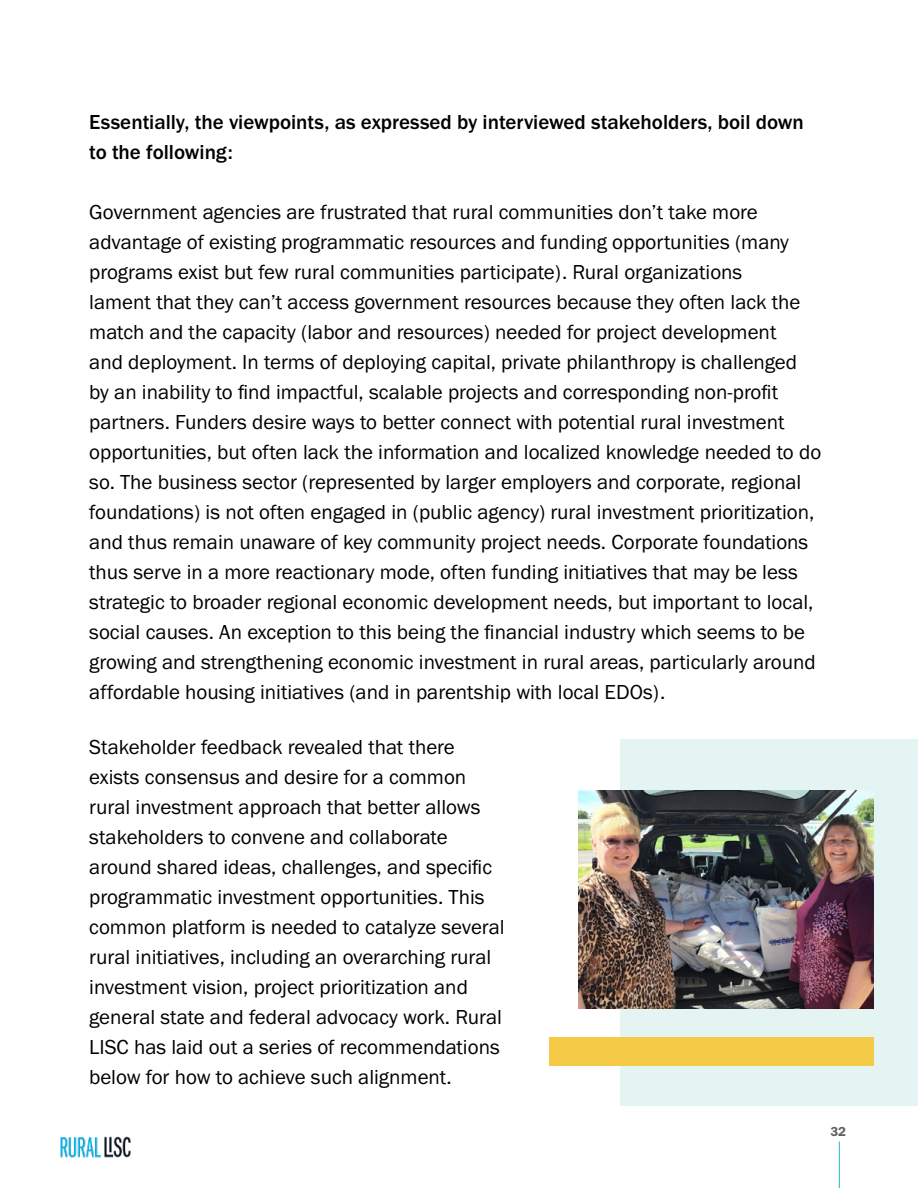
<style>
.page{position:relative;width:918px;height:1188px;background:#fff}
.page>*{position:absolute;margin:0;border:0;box-sizing:border-box;transform-origin:0 0}
.t1{font:21px/30px "Franklin Gothic URW Boo";color:#000}
.t2{font:500 21px/30px "Franklin Gothic URW";color:#000}
.t3{font:13.5px "Franklin Gothic URW Dem";color:#5d6164}
</style>
<div class="page">
<hr style="left:839px;top:1142px;width:1px;height:46px;background:#2bb1d1">
<img style="left:60px;top:1136px;width:71px;height:22px">
<div style="left:621px;top:739px;width:297px;height:367px;background:#e4f4f3"></div>
<img style="left:579px;top:790px;width:295px;height:219px">
<div style="left:550px;top:1037px;width:324px;height:29px;background:#f5ca46"></div>
<p class="t2" style="left:89px;top:106px;width:716px">Essentially, the viewpoints, as expressed by interviewed stakeholders, boil down to the following:</p>
<p class="t1" style="left:89px;top:196px;width:733px">Government agencies are frustrated that rural communities don’t take more advantage of existing programmatic resources and funding opportunities (many programs exist but few rural communities participate). Rural organizations<br>lament that they can’t access government resources because they often lack the match and the capacity (labor and resources) needed for project development<br>and deployment. In terms of deploying capital, private philanthropy is challenged by an inability to find impactful, scalable projects and corresponding non-profit partners. Funders desire ways to better connect with potential rural investment opportunities, but often lack the information and localized knowledge needed to do so. The business sector (represented by larger employers and corporate, regional foundations) is not often engaged in (public agency) rural investment prioritization, and thus remain unaware of key community project needs. Corporate foundations thus serve in a more reactionary mode, often funding initiatives that may be less strategic to broader regional economic development needs, but important to local, social causes. An exception to this being the financial industry which seems to be growing and strengthening economic investment in rural areas, particularly around affordable housing initiatives (and in parentship with local EDOs).</p>
<p class="t1" style="left:89px;top:731px;width:417px">Stakeholder feedback revealed that there exists consensus and desire for a common rural investment approach that better allows stakeholders to convene and collaborate around shared ideas, challenges, and specific programmatic investment opportunities. This common platform is needed to catalyze several rural initiatives, including an overarching rural investment vision, project prioritization and general state and federal advocacy work. Rural LISC has laid out a series of recommendations below for how to achieve such alignment.</p>
<p class="t3" style="left:830px;top:1123px;width:17px">32</p>
</div>
